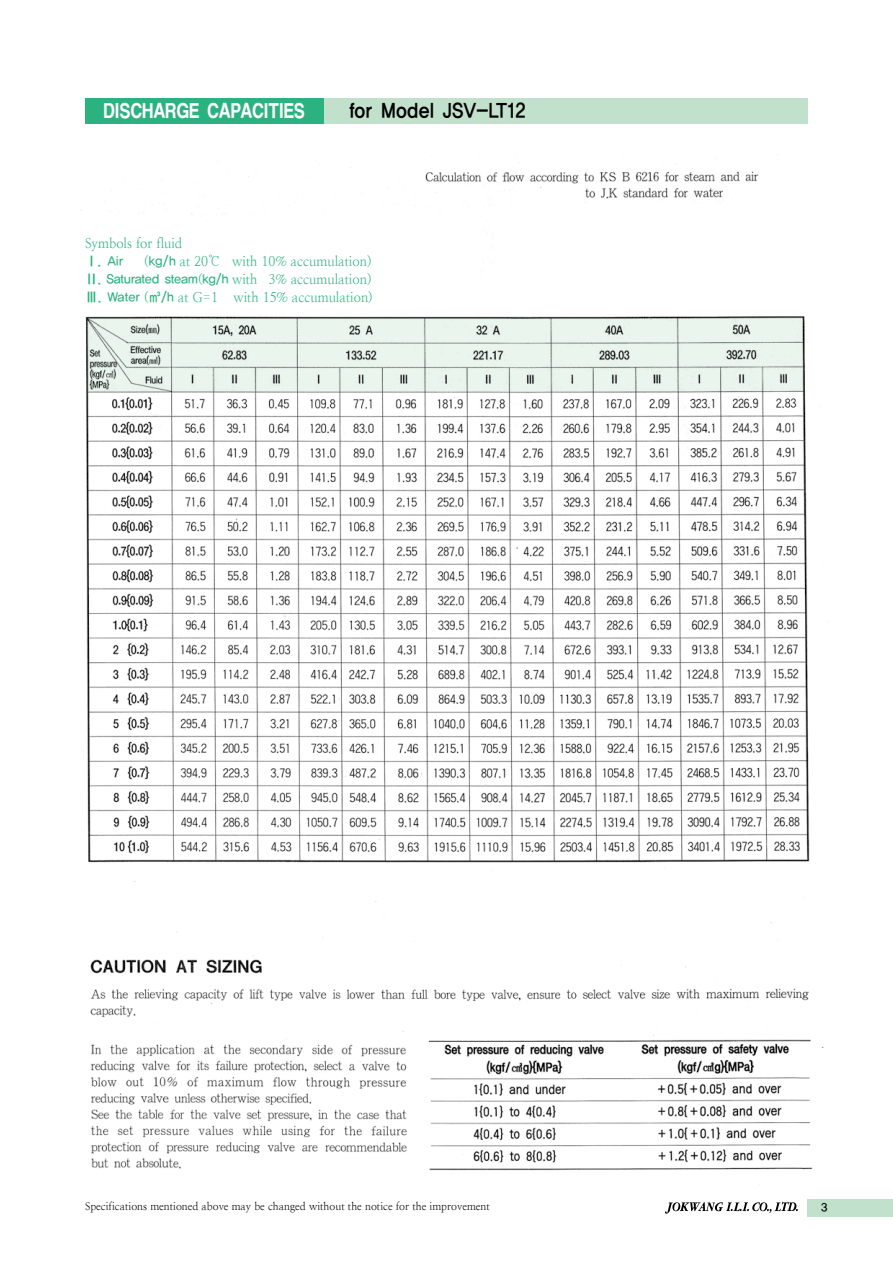
<style>
.page{position:relative;width:893px;height:1263px;background:#fff}
.page>*{position:absolute;margin:0;border:0;box-sizing:border-box;transform-origin:0 0}
.t1{font:21.75px "YDIYGO140 KS Cpc EUC H";letter-spacing:-.06em;color:#000;scale:.9 1}
.t2{font:19.5px "H Ygtr E";letter-spacing:-.07em;color:#fff;scale:.82 1}
.t3{font:13.5px "Nanum Myeongjo";color:#2cb280;scale:.96 1}
.t4{font:13.5px "YDIYGO130 KS Cpc EUC H";letter-spacing:-.075em;color:#2cb280;scale:.96 1}
.t5{font:12px "YDIYGO130 KS Cpc EUC H";color:#000}
.t6{font:10.5px "Nanum Myeongjo";color:#000}
.s1{font-family:"YDIYGO130 KS Cpc EUC H"}
.s2{font-family:"Nanum Myeongjo"}
</style>
<div class="page">
<svg style="left:665px;top:1202px;width:133px;height:12px"></svg>
<div style="left:808px;top:1199px;width:85px;height:17px;background:#c1e1cd"></div>
<div style="left:85px;top:98px;width:723px;height:25px;background:#c1e1cd"></div>
<div style="left:85px;top:98px;width:238px;height:25px;background:#2cb280"></div>
<img style="left:81px;top:154px;width:743px;height:1031px">
<svg style="left:88px;top:318px;width:716px;height:74px;fill:#e9f5ed"></svg>
<h2 class="t2" style="left:103px;top:101px;width:249px">DISCHARGE CAPACITIES</h2>
<h1 class="t1" style="left:349px;top:100px;width:198px">for Model JSV-LT12</h1>
<p class="t3" style="left:85px;top:235px;width:103px">Symbols for fluid</p>
<p class="t4" style="left:85px;top:254px;width:42px">Ⅰ. Air</p>
<p class="t3" style="left:144px;top:253px;width:239px">(<span class="s1">kg/h</span> at 20℃ with 10% accumulation)</p>
<p class="t4" style="left:85px;top:272px;width:300px">Ⅱ. Saturated steam<span class="s2">(</span>kg/h <span class="s2">with 3% accumulation)</span></p>
<p class="t3" style="left:85px;top:289px;width:301px"><span class="s1">Ⅲ. Water</span> (<span class="s1">㎥/h</span> at G=1 with 15% accumulation)</p>
<p class="t6" style="left:85px;top:1200px;width:406px">Specifications mentioned above may be changed without the notice for the improvement</p>
<p class="t5" style="left:821px;top:1201px;width:9px">3</p>
</div>
